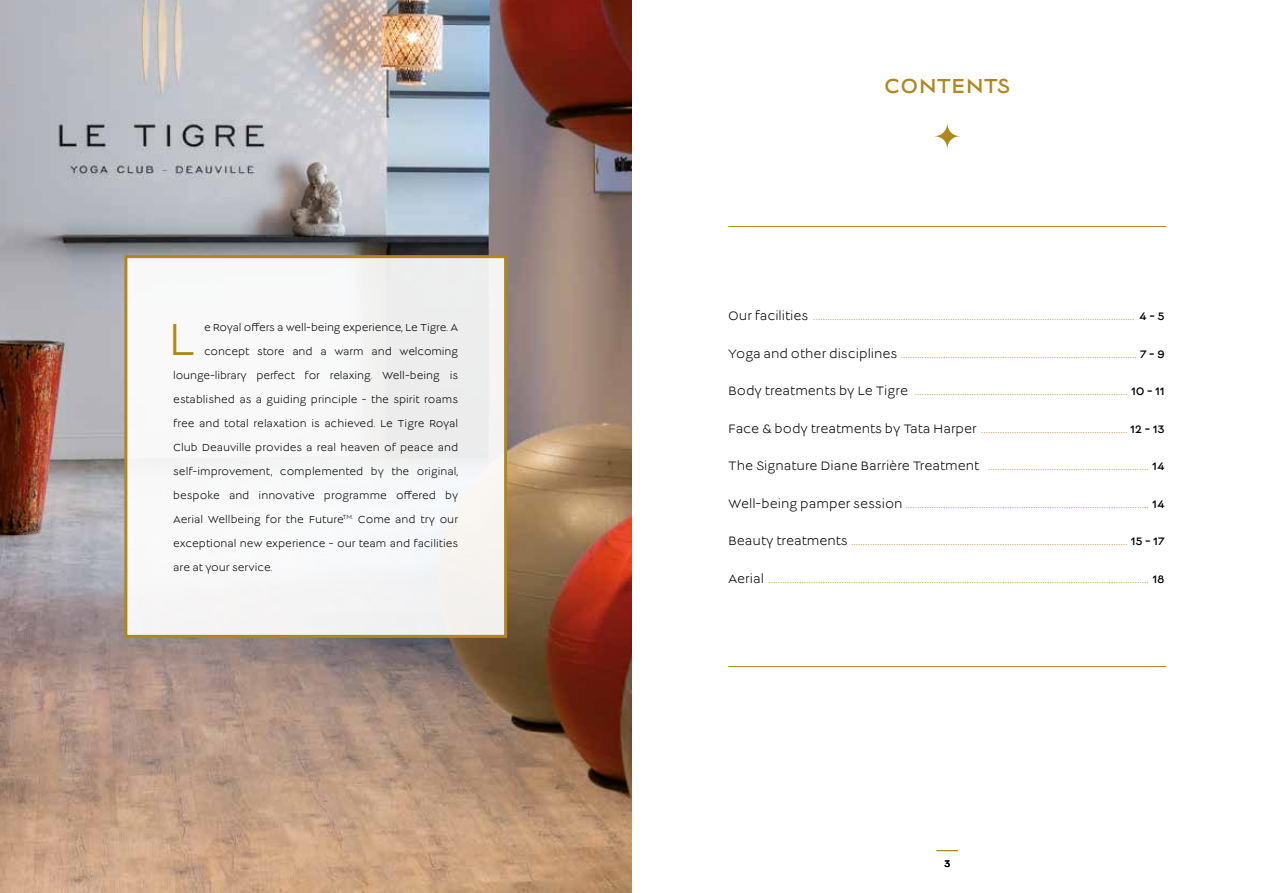
<style>
.page{position:relative;width:1263px;height:893px;background:#fff}
.page>*{position:absolute;margin:0;border:0;box-sizing:border-box;transform-origin:0 0}
.t1{font:49.65px "Lucien";color:#af871d}
.t2{font:22.5px "Lucien";color:#af871d}
.t3{font:13.5px "Lucien";color:#af871d}
.t4{font:11.25px "Lucien";color:#000}
.t5{font:10.5px "Lucien";color:#000}
.s1{color:#000}
.s2{font-size:12px;color:#000}
</style>
<div class="page">
<img style="left:0;top:0;width:631px;height:893px">
<div style="left:126px;top:257px;width:380px;height:379px;background:#f8f8f9"></div>
<div style="left:124px;top:255px;width:383px;height:383px;border:3px solid #af871d"></div>
<svg style="left:934px;top:123px;width:26px;height:26px"></svg>
<hr style="left:728px;top:226px;width:438px;height:1px;background:#af871d">
<hr style="left:728px;top:666px;width:438px;height:1px;background:#af871d">
<svg style="left:936px;top:850px;width:22px;height:1px"></svg>
<h1 class="t1" style="left:168px;top:317px;width:30px">L</h1>
<p class="t4" style="left:204px;top:322px;width:256px">e Royal offers a well-being experience, Le Tigre. A</p>
<p class="t4" style="left:204px;top:346px;width:256px">concept store and a warm and welcoming</p>
<p class="t4" style="left:173px;top:370px;width:286px">lounge-library perfect for relaxing. Well-being is</p>
<p class="t4" style="left:173px;top:394px;width:286px">established as a guiding principle - the spirit roams</p>
<p class="t4" style="left:173px;top:418px;width:286px">free and total relaxation is achieved. Le Tigre Royal</p>
<p class="t4" style="left:173px;top:442px;width:286px">Club Deauville provides a real heaven of peace and</p>
<p class="t4" style="left:173px;top:466px;width:286px">self-improvement, complemented by the original,</p>
<p class="t4" style="left:173px;top:490px;width:286px">bespoke and innovative programme offered by</p>
<p class="t4" style="left:173px;top:514px;width:286px">Aerial Wellbeing for the Future<sup>TM.</sup> Come and try our</p>
<p class="t4" style="left:173px;top:538px;width:286px">exceptional new experience - our team and facilities</p>
<p class="t4" style="left:173px;top:562px;width:101px">are at your service.</p>
<h2 class="t2" style="left:884px;top:76px;width:127px">CONTENTS</h2>
<p class="t3" style="left:728px;top:310px;width:438px"><span class="s1">Our facilities</span> ........................................................................................................................................ <span class="s2">4 - 5</span></p>
<p class="t3" style="left:728px;top:348px;width:438px"><span class="s1">Yoga and other disciplines</span> .................................................................................................... <span class="s2">7 - 9</span></p>
<p class="t3" style="left:728px;top:385px;width:438px"><span class="s1">Body treatments by Le Tigre</span> .......................................................................................... <span class="s2">10 - 11</span></p>
<p class="t3" style="left:728px;top:423px;width:438px"><span class="s1">Face &amp; body treatments by Tata Harper</span> .............................................................. <span class="s2">12 - 13</span></p>
<p class="t3" style="left:728px;top:460px;width:438px"><span class="s1">The Signature Diane Barrière Treatment</span> .................................................................... <span class="s2">14</span></p>
<p class="t3" style="left:728px;top:498px;width:438px"><span class="s1">Well-being pamper session</span> ....................................................................................................... <span class="s2">14</span></p>
<p class="t3" style="left:728px;top:535px;width:438px"><span class="s1">Beauty treatments</span> ..................................................................................................................... <span class="s2">15 - 17</span></p>
<p class="t3" style="left:728px;top:573px;width:438px"><span class="s1">Aerial</span> ................................................................................................................................................................. <span class="s2">18</span></p>
<p class="t5" style="left:944px;top:859px;width:8px">3</p>
</div>
